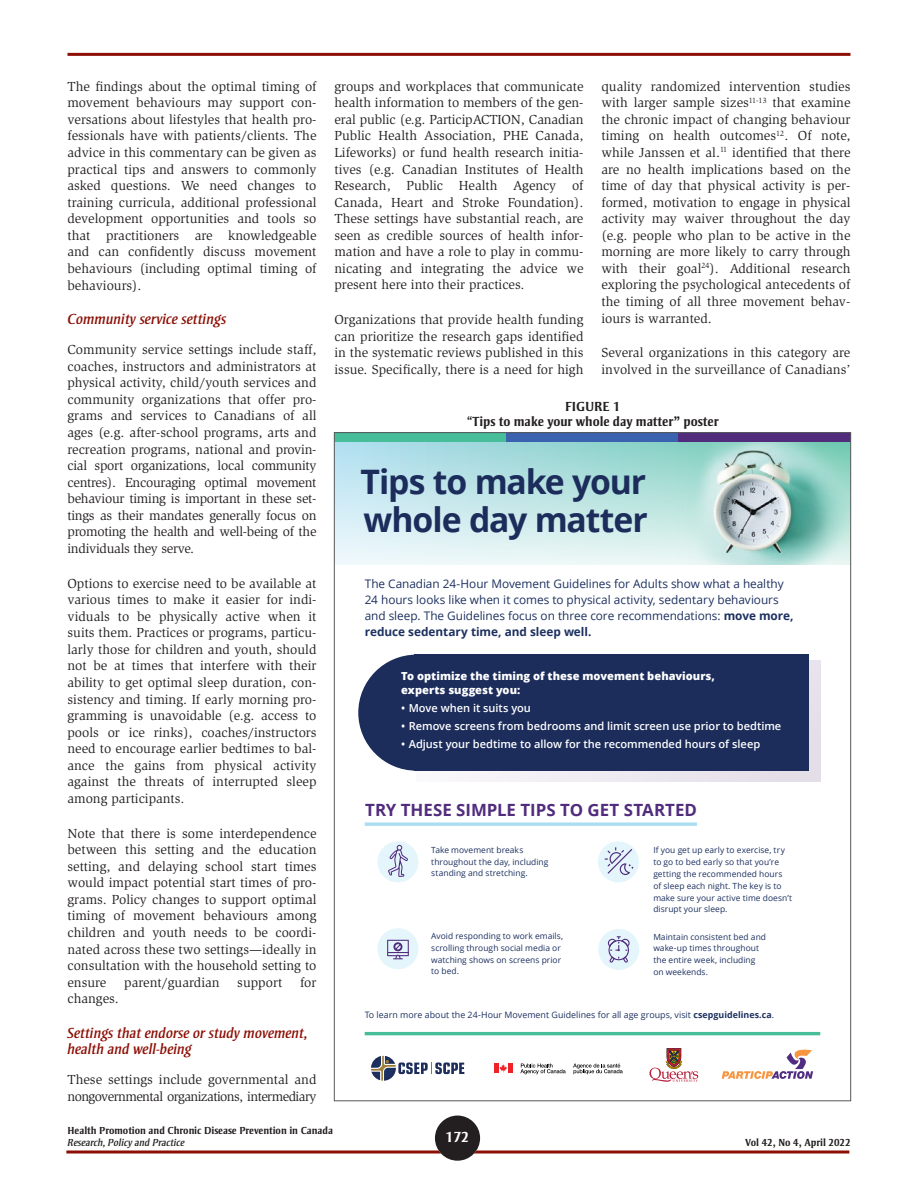
<style>
.page{position:relative;width:918px;height:1188px;background:#fff}
.page>*{position:absolute;margin:0;border:0;box-sizing:border-box;transform-origin:0 0}
.t1{font:700 33.75px/38px "Open Sans";letter-spacing:-.035em;color:#1c2d5c}
.t2{font:700 16.8px "Open Sans";color:#512c7d}
.t3{font:italic 15px/16.5px "Strayhorn MT Std";color:#8c0f05}
.t4{font:700 15px "Strayhorn MT Std";color:#fff}
.BODY{font:13.5px/16.5px "Slimbach Std";color:#231f20;text-align:justify}
.BODY-2{font:13.5px/16.5px "Slimbach Std";letter-spacing:-.04em;color:#231f20}
.Tableau_titre{font:700 13.5px/15px "Strayhorn MT Std";color:#231f20;text-align:center}
.t5{font:11.85px/16px "Open Sans";letter-spacing:-.005em;color:#1d3160}
.t6{font:600 11.1px "Open Sans";letter-spacing:-.005em;color:#fff}
.t7{font:800 11.1px/14.1px "Open Sans";color:#fff}
.t8{font:700 10.5px "Strayhorn MT Std";color:#231f20}
.t9{font:italic 10.5px "Strayhorn MT Std";color:#231f20}
.t10{font:8.85px "Open Sans";letter-spacing:.005em;color:#1d3160}
.t11{font:8.4px/11.9px "Open Sans";letter-spacing:.005em;color:#1d3160}
.s1{font-weight:400}
.s2{font-weight:700}
</style>
<div class="page">
<svg style="left:66px;top:1150px;width:783px;height:4px;background:#a84a43"></svg>
<hr style="left:68px;top:53px;width:782px;height:3px;background:#8c0f05">
<div style="left:435px;top:1116px;width:45px;height:45px;background:#231f20;border-radius:50%"></div>
<svg style="left:336px;top:434px;width:293px;height:130px;background:#c6e7ea"></svg>
<div style="left:416px;top:660px;width:404px;height:121px;background:linear-gradient(to right,#faf9fb,#e2dce8)"></div>
<div style="left:414px;top:655px;width:395px;height:116px;background:#1c2d5c"></div>
<div style="left:598px;top:841px;width:41px;height:41px;background:#e4f5fc;border-radius:50%"></div>
<div style="left:598px;top:929px;width:41px;height:41px;background:#e4f5fc;border-radius:50%"></div>
<div style="left:377px;top:928px;width:41px;height:41px;background:#e4f5fc;border-radius:50%"></div>
<div style="left:377px;top:841px;width:41px;height:41px;background:#e4f5fc;border-radius:50%"></div>
<div style="left:358px;top:655px;width:116px;height:116px;background:#1c2d5c;border-radius:50%"></div>
<svg style="left:388px;top:845px;width:20px;height:32px"></svg>
<svg style="left:608px;top:936px;width:22px;height:27px"></svg>
<svg style="left:605px;top:847px;width:28px;height:28px"></svg>
<svg style="left:387px;top:940px;width:22px;height:19px"></svg>
<img style="left:629px;top:442px;width:220px;height:122px">
<div style="left:334px;top:433px;width:172px;height:9px;background:#47bd9a"></div>
<div style="left:507px;top:433px;width:172px;height:9px;background:#3a62ae"></div>
<div style="left:679px;top:433px;width:172px;height:9px;background:#512c7d"></div>
<svg style="left:371px;top:1056px;width:93px;height:25px"></svg>
<svg style="left:649px;top:1048px;width:49px;height:34px"></svg>
<svg style="left:722px;top:1050px;width:91px;height:29px"></svg>
<svg style="left:494px;top:1064px;width:13px;height:9px"></svg>
<div style="left:508px;top:1064px;width:5px;height:9px;background:#ee2227"></div>
<svg style="left:520px;top:1064px;width:46px;height:10px"></svg>
<svg style="left:573px;top:1063px;width:50px;height:11px"></svg>
<hr style="left:365px;top:1032px;width:455px;height:3px;background:#47bd9a">
<svg style="left:365px;top:822px;width:332px;height:4px"></svg>
<p class="BODY" style="left:68px;top:78px;width:251px">The findings about the optimal timing of movement behaviours may support con&shy;versations about lifestyles that health pro&shy;fessionals have with patients/clients. The advice in this commentary can be given as practical tips and answers to commonly asked questions. We need changes to training curricula, additional professional development opportunities and tools so that practitioners are knowledgeable and can confidently discuss movement behaviours (including optimal timing of behaviours).</p>
<h3 class="t3" style="left:68px;top:311px;width:160px">Community service settings</h3>
<p class="BODY" style="left:68px;top:342px;width:251px">Community service settings include staff, coaches, instructors and administrators at physical activity, child/youth services and community organizations that offer pro&shy;grams and services to Canadians of all ages (e.g. after-school programs, arts and recreation programs, national and provin&shy;cial sport organizations, local community centres). Encouraging optimal movement behaviour timing is important in these set&shy;tings as their mandates generally focus on promoting the health and well-being of the individuals they serve.</p>
<p class="BODY" style="left:68px;top:575px;width:251px">Options to exercise need to be available at various times to make it easier for indi&shy;viduals to be physically active when it suits them. Practices or programs, particu&shy;larly those for children and youth, should not be at times that interfere with their ability to get optimal sleep duration, con&shy;sistency and timing. If early morning pro&shy;gramming is unavoidable (e.g. access to pools or ice rinks), coaches/instructors need to encourage earlier bedtimes to bal&shy;ance the gains from physical activity against the threats of interrupted sleep among participants.</p>
<p class="BODY" style="left:68px;top:825px;width:251px">Note that there is some interdependence between this setting and the education setting, and delaying school start times would impact potential start times of pro&shy;grams. Policy changes to support optimal timing of movement behaviours among children and youth needs to be coordi&shy;nated across these two settings—ideally in consultation with the household setting to ensure</p>
<p class="BODY" style="left:124px;top:974px;width:97px">parent/guardian</p>
<p class="BODY" style="left:237px;top:974px;width:46px">support</p>
<p class="BODY" style="left:300px;top:974px;width:18px">for</p>
<p class="BODY" style="left:68px;top:991px;width:53px">changes.</p>
<h3 class="t3" style="left:68px;top:1025px;width:241px">Settings that endorse or study movement, health and well-being</h3>
<p class="BODY-2" style="left:68px;top:1072px;width:251px">These settings include governmental and nongovernmental organizations, intermediary</p>
<p class="BODY" style="left:334px;top:78px;width:251px">groups and workplaces that communicate health information to members of the gen&shy;eral public (e.g. ParticipACTION, Canadian Public Health Association, PHE Canada, Lifeworks) or fund health research initia&shy;tives (e.g. Canadian Institutes of Health Research, Public Health Agency of Canada, Heart and Stroke Foundation).<br>These settings have substantial reach, are seen as credible sources of health infor&shy;mation and have a role to play in commu&shy;nicating and integrating the advice we present here into their practices.</p>
<p class="BODY" style="left:334px;top:311px;width:250px">Organizations that provide health funding can prioritize the research gaps identified in the systematic reviews published in this issue. Specifically, there is a need for high</p>
<p class="BODY" style="left:602px;top:78px;width:251px">quality randomized intervention studies with larger sample sizes<sup>11-13</sup> that examine the chronic impact of changing behaviour timing on health outcomes<sup>12</sup>. Of note, while Janssen et al.<sup>11</sup> identified that there are no health implications based on the time of day that physical activity is per&shy;formed, motivation to engage in physical activity may waiver throughout the day (e.g. people who plan to be active in the morning are more likely to carry through with their goal<sup>24</sup>). Additional research exploring the psychological antecedents of the timing of all three movement behav&shy;iours is warranted.</p>
<p class="BODY" style="left:602px;top:344px;width:250px">Several organizations in this category are involved in the surveillance of Canadians’</p>
<p class="Tableau_titre" style="left:467px;top:399px;width:253px">FIGURE 1<br><span class="s1">“</span>Tips to make your whole day matter” poster</p>
<p class="t1" style="left:360px;top:462px;width:289px">Tips to make your whole day matter</p>
<p class="t5" style="left:365px;top:575px;width:430px">The Canadian 24-Hour Movement Guidelines for Adults show what a healthy 24 hours looks like when it comes to physical activity, sedentary behaviours and sleep. The Guidelines focus on three core recommendations: <span class="s2">move more, reduce sedentary time, and sleep well.</span></p>
<p class="t7" style="left:401px;top:668px;width:315px">To optimize the timing of these movement behaviours, experts suggest you:</p>
<p class="t6" style="left:401px;top:700px;width:131px">• Move when it suits you</p>
<p class="t6" style="left:401px;top:718px;width:382px">• Remove screens from bedrooms and limit screen use prior to bedtime</p>
<p class="t6" style="left:401px;top:737px;width:361px">• Adjust your bedtime to allow for the recommended hours of sleep</p>
<p class="t2" style="left:365px;top:798px;width:333px">TRY THESE SIMPLE TIPS TO GET STARTED</p>
<p class="t11" style="left:431px;top:844px;width:119px">Take movement breaks throughout the day, including standing and stretching.</p>
<p class="t11" style="left:653px;top:844px;width:140px">If you get up early to exercise, try to go to bed early so that you’re getting the recommended hours of sleep each night. The key is to make sure your active time doesn’t disrupt your sleep.</p>
<p class="t11" style="left:653px;top:930px;width:114px">Maintain consistent bed and wake-up times throughout the entire week, including on weekends.</p>
<p class="t10" style="left:365px;top:1008px;width:411px">To learn more about the 24-Hour Movement Guidelines for all age groups, visit <span class="s2">csepguidelines.ca</span>.</p>
<p class="t11" style="left:431px;top:930px;width:133px">Avoid responding to work emails, scrolling through social media or watching shows on screens prior to bed.</p>
<p class="t8" style="left:68px;top:1125px;width:267px">Health Promotion and Chronic Disease Prevention in Canada</p>
<p class="t9" style="left:68px;top:1137px;width:119px">Research, Policy and Practice</p>
<p class="t8" style="left:745px;top:1137px;width:107px">Vol 42, No 4, April 2022</p>
<p class="t4" style="left:446px;top:1128px;width:25px">172</p>
</div>
